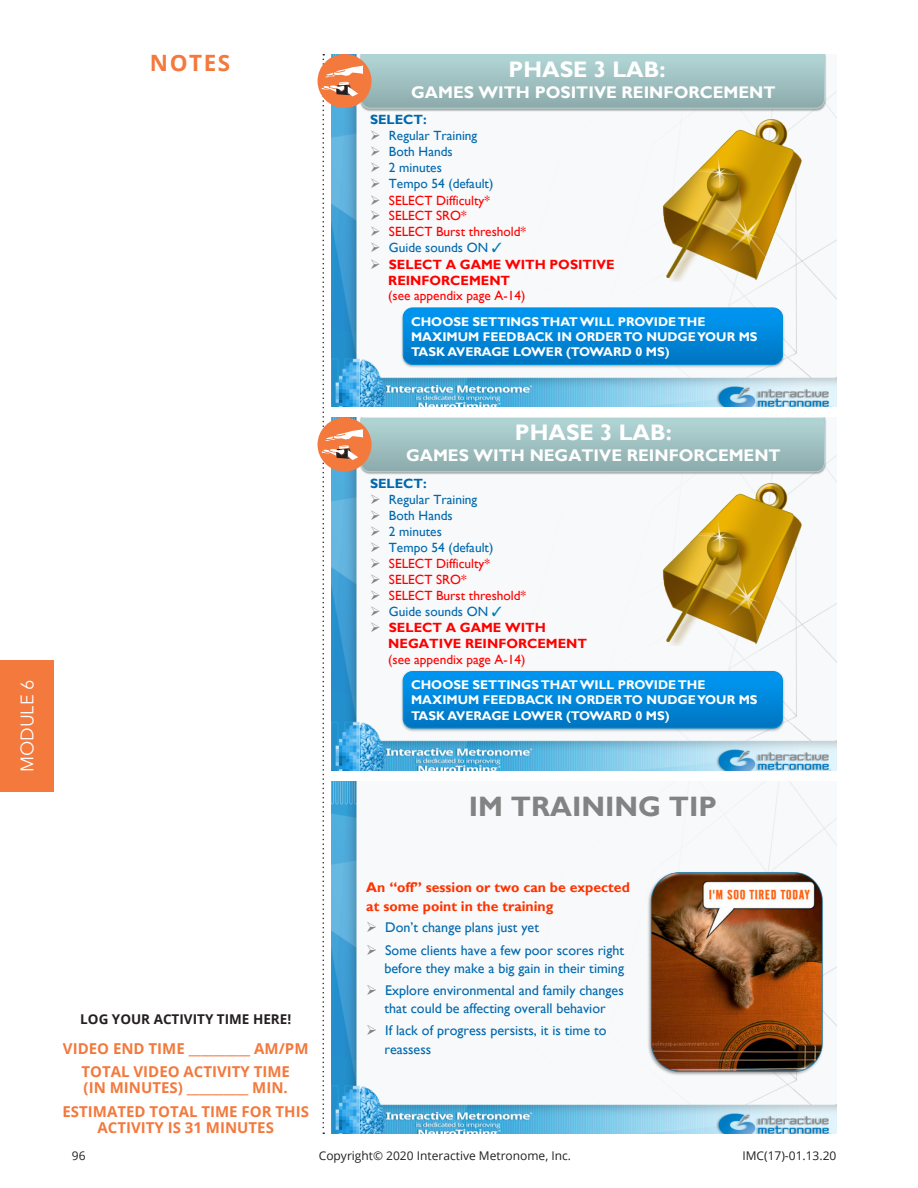
<style>
.page{position:relative;width:918px;height:1188px;background:#fff}
.page>*{position:absolute;margin:0;border:0;box-sizing:border-box;transform-origin:0 0}
.t1{font:700 28.05px "Gill Sans";color:#838383}
.t2{font:700 22.5px "Gill Sans";color:#fff}
.t3{font:700 22.5px "Open Sans";letter-spacing:.07em;color:#f3793d}
.t4{font:18px "Avenir Next LT Pro";color:#fff}
.t5{font:700 16.8px "Gill Sans";color:#fff}
.t6{font:700 15px/16.5px "Open Sans";color:#f3793d;text-align:center}
.t7{font:14.1px/18.5px "Gill Sans";color:#0068ae;text-align:right}
.t8{font:700 14.1px/18.3px "Gill Sans";color:#f30}
.t9{font:700 13.5px "Open Sans";color:#231f20}
.t10{font:13.35px "Gill Sans";color:#0068ae}
.t11{font:700 13.35px/15.8px "Gill Sans";color:#f00}
.t12{font:13.35px "Gill Sans";color:#f00}
.t13{font:700 13.35px "Gill Sans";color:#0068ae}
.t14{font:700 12.6px/15.1px "Gill Sans";color:#fff}
.t15{font:12px "Open Sans";color:#231f20}
.s1{color:#838383}
.s2{color:#007dbb}
.s3{font-weight:400}
</style>
<div class="page">
<div style="left:0;top:660px;width:54px;height:132px;background:#f3793d"></div>
<div style="left:318px;top:54px;width:54px;height:54px;background:#f3793d;border-radius:50%"></div>
<div style="left:318px;top:418px;width:54px;height:54px;background:#f3793d;border-radius:50%"></div>
<img style="left:322px;top:54px;width:503px;height:1080px">
<p class="t4" style="left:17px;top:772px;width:94px;rotate:-90deg">MODULE 6</p>
<h2 class="t3" style="left:150px;top:47px;width:82px">NOTES</h2>
<p class="t9" style="left:80px;top:1009px;width:212px">LOG YOUR ACTIVITY TIME HERE!</p>
<p class="t6" style="left:63px;top:1040px;width:247px">VIDEO END TIME __________ AM/PM</p>
<p class="t6" style="left:82px;top:1063px;width:210px">TOTAL VIDEO ACTIVITY TIME</p>
<p class="t6" style="left:84px;top:1079px;width:206px">(IN MINUTES) __________ MIN.</p>
<p class="t6" style="left:63px;top:1103px;width:248px">ESTIMATED TOTAL TIME FOR THIS<br>ACTIVITY IS 31 MINUTES</p>
<p class="t2" style="left:509px;top:56px;width:158px">PHASE 3 LAB:</p>
<p class="t5" style="left:411px;top:82px;width:366px">GAMES WITH POSITIVE REINFORCEMENT</p>
<p class="t13" style="left:370px;top:112px;width:58px">SELECT:</p>
<p class="t10" style="left:370px;top:128px;width:109px"><span class="s1">➢➢</span> Regular Training</p>
<p class="t10" style="left:370px;top:144px;width:84px"><span class="s1">➢➢</span> Both Hands</p>
<p class="t10" style="left:370px;top:160px;width:73px"><span class="s1">➢➢</span> 2 minutes</p>
<p class="t10" style="left:370px;top:176px;width:125px"><span class="s1">➢➢</span> Tempo 54 (default)</p>
<p class="t12" style="left:370px;top:192px;width:121px"><span class="s1">➢➢</span> SELECT Difficulty*</p>
<p class="t12" style="left:370px;top:208px;width:98px"><span class="s1">➢➢</span> SELECT SRO*</p>
<p class="t12" style="left:370px;top:224px;width:158px"><span class="s1">➢➢</span> SELECT Burst threshold*</p>
<p class="t10" style="left:370px;top:240px;width:133px"><span class="s1">➢➢</span> Guide sounds ON <span class="s2">✓</span></p>
<p class="t11" style="left:388px;top:256px;width:228px;text-indent:-18px"><span class="s1">➢➢</span> SELECT A GAME WITH POSITIVE<br>REINFORCEMENT<br><span class="s3">(see appendix page A-14)</span></p>
<p class="t14" style="left:411px;top:314px;width:348px">CHOOSE SETTINGS THAT WILL PROVIDE THE<br>MAXIMUM FEEDBACK IN ORDER TO NUDGE YOUR MS<br>TASK AVERAGE LOWER (TOWARD 0 MS)</p>
<p class="t2" style="left:515px;top:419px;width:158px">PHASE 3 LAB:</p>
<p class="t5" style="left:406px;top:446px;width:376px">GAMES WITH NEGATIVE REINFORCEMENT</p>
<p class="t13" style="left:370px;top:476px;width:58px">SELECT:</p>
<p class="t10" style="left:370px;top:491px;width:109px"><span class="s1">➢➢</span> Regular Training</p>
<p class="t10" style="left:370px;top:507px;width:84px"><span class="s1">➢➢</span> Both Hands</p>
<p class="t10" style="left:370px;top:524px;width:73px"><span class="s1">➢➢</span> 2 minutes</p>
<p class="t10" style="left:370px;top:540px;width:125px"><span class="s1">➢➢</span> Tempo 54 (default)</p>
<p class="t12" style="left:370px;top:556px;width:121px"><span class="s1">➢➢</span> SELECT Difficulty*</p>
<p class="t12" style="left:370px;top:571px;width:98px"><span class="s1">➢➢</span> SELECT SRO*</p>
<p class="t12" style="left:370px;top:588px;width:158px"><span class="s1">➢➢</span> SELECT Burst threshold*</p>
<p class="t10" style="left:370px;top:604px;width:133px"><span class="s1">➢➢</span> Guide sounds ON <span class="s2">✓</span></p>
<p class="t11" style="left:388px;top:620px;width:200px;text-indent:-18px"><span class="s1">➢➢</span> SELECT A GAME WITH<br>NEGATIVE REINFORCEMENT <span class="s3">(see appendix page A-14)</span></p>
<p class="t14" style="left:411px;top:678px;width:348px">CHOOSE SETTINGS THAT WILL PROVIDE THE<br>MAXIMUM FEEDBACK IN ORDER TO NUDGE YOUR MS<br>TASK AVERAGE LOWER (TOWARD 0 MS)</p>
<p class="t1" style="left:469px;top:790px;width:249px">IM TRAINING TIP</p>
<p class="t8" style="left:366px;top:879px;width:265px">An “off” session or two can be expected at some point in the training</p>
<p class="t7" style="left:366px;top:918px;width:174px"><span class="s1">➢➢</span> Don’t change plans just yet</p>
<p class="t7" style="left:366px;top:941px;width:259px"><span class="s1">➢➢</span> Some clients have a few poor scores right before they make a big gain in their timing</p>
<p class="t7" style="left:366px;top:981px;width:259px;text-align:center"><span class="s1">➢➢</span> Explore environmental and family changes that could be affecting overall behavior</p>
<p class="t7" style="left:385px;top:1022px;width:223px;text-align:left;text-indent:-18px"><span class="s1">➢➢</span> If lack of progress persists, it is time to reassess</p>
<p class="t15" style="left:72px;top:1147px;width:15px">96</p>
<p class="t15" style="left:319px;top:1147px;width:254px">Copyright© 2020 Interactive Metronome, Inc.</p>
<p class="t15" style="left:742px;top:1147px;width:96px">IMC(17)-01.13.20</p>
</div>
